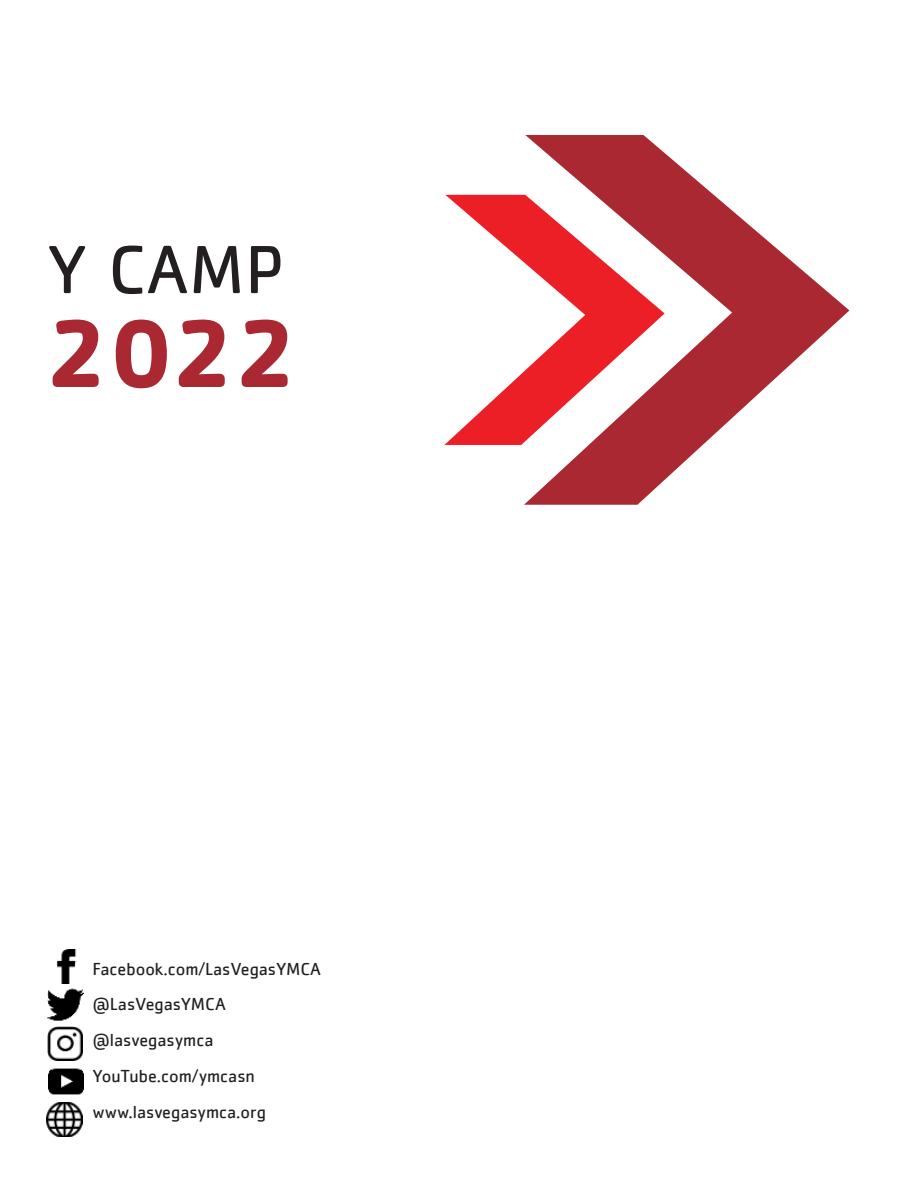
<style>
.page{position:relative;width:918px;height:1188px;background:#fff}
.page>*{position:absolute;margin:0;border:0;box-sizing:border-box;transform-origin:0 0}
.t1{font:700 99px "Cachet";color:#a92831}
.t2{font:70.5px "Cachet";color:#231f20}
.t3{font:18px "Cachet";color:#231f20}
</style>
<div class="page">
<svg style="left:444px;top:195px;width:80px;height:250px"></svg>
<svg style="left:524px;top:135px;width:325px;height:370px"></svg>
<img style="left:56px;top:949px;width:21px;height:35px">
<img style="left:48px;top:1026px;width:34px;height:35px">
<img style="left:48px;top:1068px;width:36px;height:27px">
<img style="left:47px;top:1102px;width:35px;height:35px">
<img style="left:47px;top:988px;width:36px;height:33px">
<h2 class="t2" style="left:47px;top:237px;width:238px">Y CAMP</h2>
<h1 class="t1" style="left:47px;top:307px;width:253px">2022</h1>
<p class="t3" style="left:92px;top:960px;width:230px">Facebook.com/LasVegasYMCA</p>
<p class="t3" style="left:92px;top:996px;width:135px">@LasVegasYMCA</p>
<p class="t3" style="left:92px;top:1032px;width:123px">@lasvegasymca</p>
<p class="t3" style="left:92px;top:1068px;width:164px">YouTube.com/ymcasn</p>
<p class="t3" style="left:92px;top:1103px;width:175px">www.lasvegasymca.org</p>
</div>
